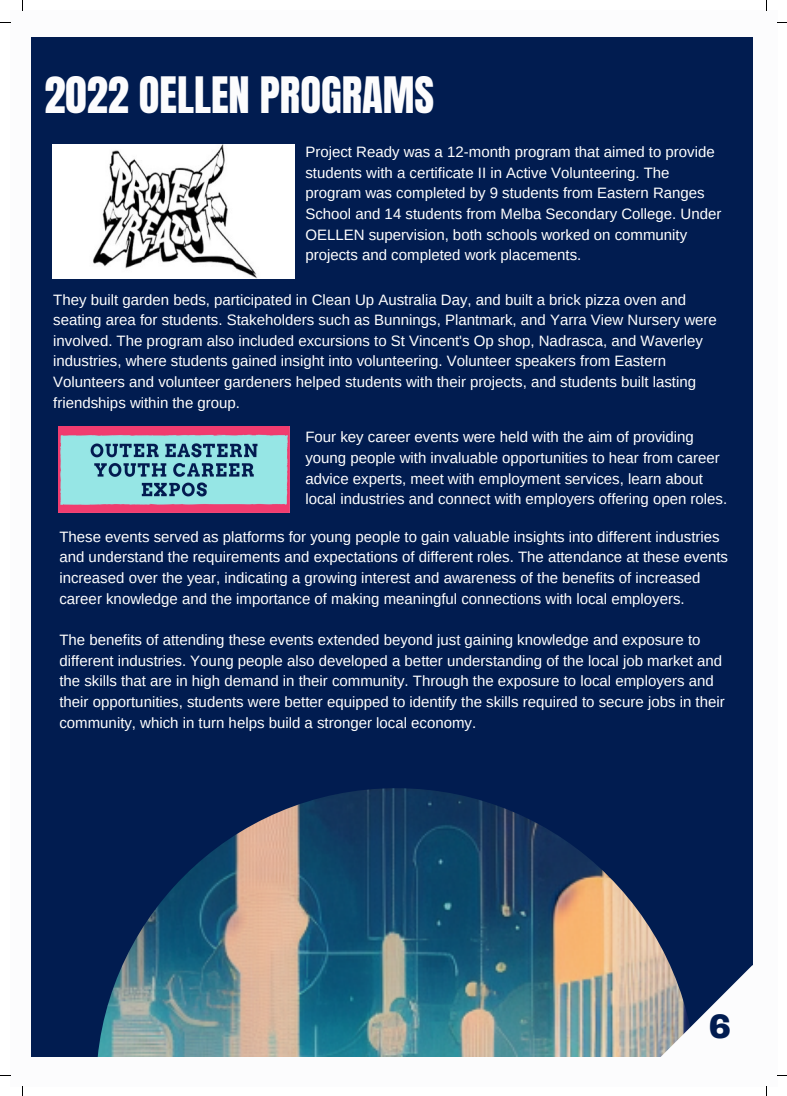
<style>
.page{position:relative;width:787px;height:1096px;background:#fff}
.page>*{position:absolute;margin:0;border:0;box-sizing:border-box;transform-origin:0 0}
.t1{font:42.62px "Anton";color:#fcfcfd}
.t2{font:900 33.25px "Archivo";color:#011c50}
.t3{font:15px/20.6px "Arimo";color:#fff}
</style>
<div class="page">
<div style="left:32px;top:37px;width:721px;height:1022px;background:#011c50"></div>
<img style="left:53px;top:144px;width:242px;height:134px">
<img style="left:59px;top:427px;width:230px;height:85px">
<img style="left:97px;top:788px;width:573px;height:269px">
<svg style="left:656px;top:964px;width:97px;height:93px"></svg>
<div style="left:14px;top:1057px;width:763px;height:29px;background:#fcfcfd"></div>
<p class="t1" style="left:45px;top:64px;width:391px">2022 OELLEN PROGRAMS</p>
<p class="t3" style="left:305px;top:141px;width:417px">Project Ready was a 12-month program that aimed to provide students with a certificate II in Active Volunteering. The program was completed by 9 students from Eastern Ranges School and 14 students from Melba Secondary College. Under OELLEN supervision, both schools worked on community projects and completed work placements.</p>
<p class="t3" style="left:53px;top:289px;width:665px">They built garden beds, participated in Clean Up Australia Day, and built a brick pizza oven and seating area for students. Stakeholders such as Bunnings, Plantmark, and Yarra View Nursery were involved. The program also included excursions to St Vincent's Op shop, Nadrasca, and Waverley industries, where students gained insight into volunteering. Volunteer speakers from Eastern Volunteers and volunteer gardeners helped students with their projects, and students built lasting friendships within the group.</p>
<p class="t3" style="left:305px;top:427px;width:423px">Four key career events were held with the aim of providing young people with invaluable opportunities to hear from career advice experts, meet with employment services, learn about local industries and connect with employers offering open roles.</p>
<p class="t3" style="left:59px;top:526px;width:670px">These events served as platforms for young people to gain valuable insights into different industries and understand the requirements and expectations of different roles. The attendance at these events increased over the year, indicating a growing interest and awareness of the benefits of increased career knowledge and the importance of making meaningful connections with local employers.</p>
<p class="t3" style="left:59px;top:629px;width:667px">The benefits of attending these events extended beyond just gaining knowledge and exposure to different industries. Young people also developed a better understanding of the local job market and the skills that are in high demand in their community. Through the exposure to local employers and their opportunities, students were better equipped to identify the skills required to secure jobs in their community, which in turn helps build a stronger local economy.</p>
<p class="t2" style="left:709px;top:1008px;width:24px">6</p>
</div>
